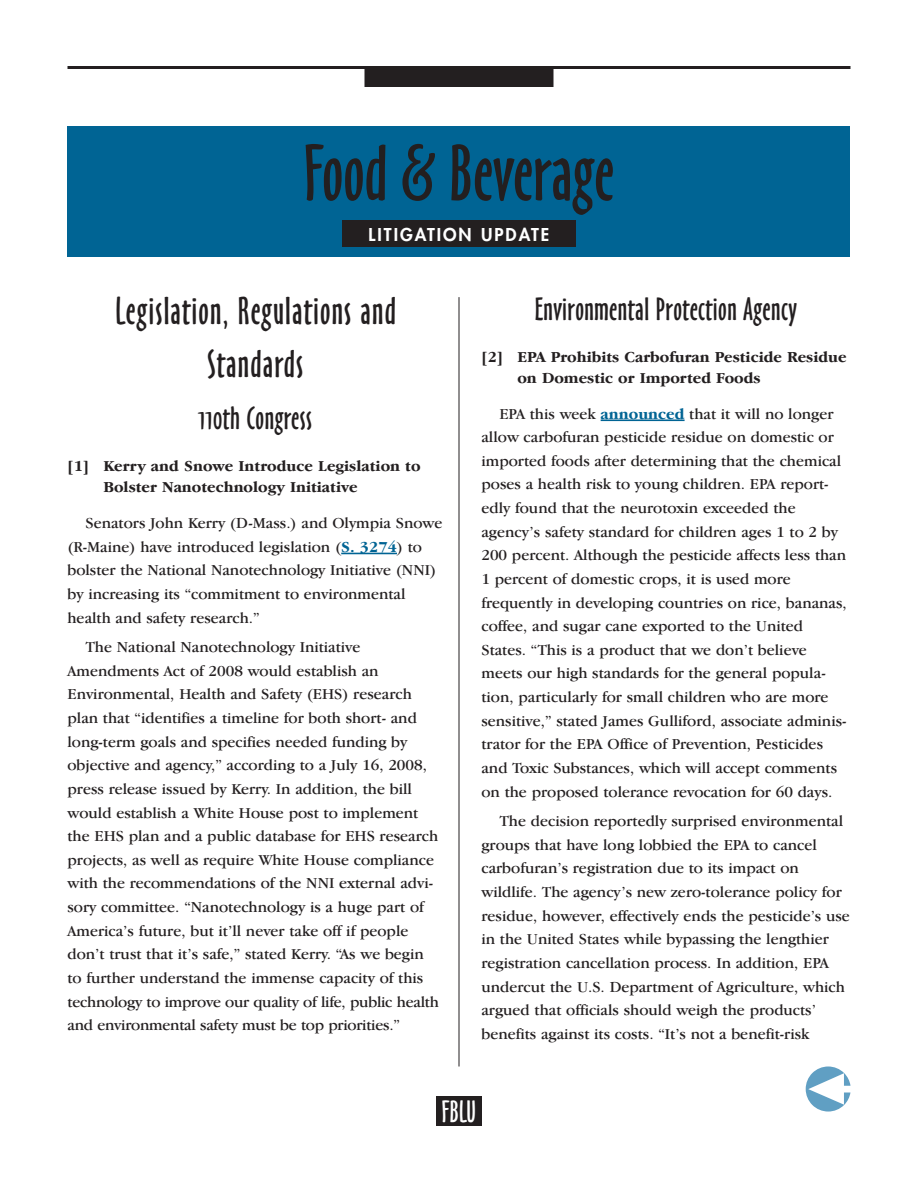
<style>
.page{position:relative;width:918px;height:1188px;background:#fff}
.page>*{position:absolute;margin:0;border:0;box-sizing:border-box;transform-origin:0 0}
.t1{font:73.5px "Oz Handicraft BT";color:#231f20}
.t2{font:36px/52.5px "Oz Handicraft BT";letter-spacing:.03em;color:#231f20;text-align:center}
.t3{font:30px "Oz Handicraft BT";letter-spacing:.015em;color:#231f20}
.t4{font:28.5px "Oz Handicraft BT";color:#fff}
.t5{font:800 17.25px "Futura Std";letter-spacing:.115em;color:#fff}
.t6{font:15.75px/23.7px "Garamond IT Cby BT";color:#231f20}
.t7{font:700 15.75px/21px "Garamond IT Cby BT";color:#231f20}
.s1{font-weight:700;color:#006494}
</style>
<div class="page">
<hr style="left:68px;top:66px;width:782px;height:3px;background:#231f20">
<div style="left:364px;top:69px;width:190px;height:18px;background:#231f20"></div>
<hr style="left:459px;top:297px;width:1px;height:770px;background:#231f20">
<div style="left:436px;top:1096px;width:46px;height:30px;background:#231f20"></div>
<svg style="left:806px;top:1066px;width:44px;height:46px"></svg>
<div style="left:68px;top:126px;width:782px;height:131px;background:#006494"></div>
<div style="left:342px;top:220px;width:234px;height:27px;background:#231f20"></div>
<hr style="left:341px;top:553px;width:56px;height:1px;background:#006494">
<hr style="left:601px;top:419px;width:84px;height:2px;background:#006494">
<h1 class="t1" style="left:304px;top:132px;width:312px">Food &amp; Beverage</h1>
<p class="t5" style="left:369px;top:226px;width:182px">LITIGATION UPDATE</p>
<h2 class="t2" style="left:115px;top:286px;width:282px">Legislation, Regulations and<br>Standards</h2>
<h3 class="t3" style="left:199px;top:402px;width:115px">110th Congress</h3>
<p class="t7" style="left:103px;top:456px;width:319px;text-indent:-36px">[1] Kerry and Snowe Introduce Legislation to<br>Bolster Nanotechnology Initiative</p>
<p class="t6" style="left:67px;top:511px;width:377px;text-indent:18px">Senators John Kerry (D-Mass.) and Olympia Snowe (R-Maine) have introduced legislation (<span class="s1">S. 3274</span>) to bolster the National Nanotechnology Initiative (NNI) by increasing its “commitment to environmental health and safety research.”</p>
<p class="t6" style="left:68px;top:635px;width:373px;text-indent:18px">The National Nanotechnology Initiative Amendments Act of 2008 would establish an Environmental, Health and Safety (EHS) research plan that “identifies a timeline for both short- and long-term goals and specifies needed funding by objective and agency,” according to a July 16, 2008, press release issued by Kerry. In addition, the bill would establish a White House post to implement the EHS plan and a public database for EHS research projects, as well as require White House compliance with the recommendations of the NNI external advi&shy;sory committee. “Nanotechnology is a huge part of America’s future, but it’ll never take off if people don’t trust that it’s safe,” stated Kerry. “As we begin to further understand the immense capacity of this technology to improve our quality of life, public health and environmental safety must be top priorities.”</p>
<h3 class="t3" style="left:535px;top:292px;width:264px">Environmental Protection Agency</h3>
<p class="t7" style="left:517px;top:346px;width:331px;text-indent:-36px">[2] EPA Prohibits Carbofuran Pesticide Residue on Domestic or Imported Foods</p>
<p class="t6" style="left:481px;top:401px;width:367px;text-indent:18px">EPA this week <span class="s1">announced</span> that it will no longer allow carbofuran pesticide residue on domestic or imported foods after determining that the chemical poses a health risk to young children. EPA report&shy;edly found that the neurotoxin exceeded the agency’s safety standard for children ages 1 to 2 by 200 percent. Although the pesticide affects less than 1 percent of domestic crops, it is used more frequently in developing countries on rice, bananas, coffee, and sugar cane exported to the United States. “This is a product that we don’t believe meets our high standards for the general popula&shy;tion, particularly for small children who are more sensitive,” stated James Gulliford, associate adminis&shy;trator for the EPA Office of Prevention, Pesticides and Toxic Substances, which will accept comments on the proposed tolerance revocation for 60 days.</p>
<p class="t6" style="left:481px;top:809px;width:370px;text-indent:18px">The decision reportedly surprised environmental groups that have long lobbied the EPA to cancel carbofuran’s registration due to its impact on wildlife. The agency’s new zero-tolerance policy for residue, however, effectively ends the pesticide’s use in the United States while bypassing the lengthier registration cancellation process. In addition, EPA undercut the U.S. Department of Agriculture, which argued that officials should weigh the products’ benefits against its costs. “It’s not a benefit-risk</p>
<h3 class="t4" style="left:442px;top:1095px;width:36px">FBLU</h3>
</div>
